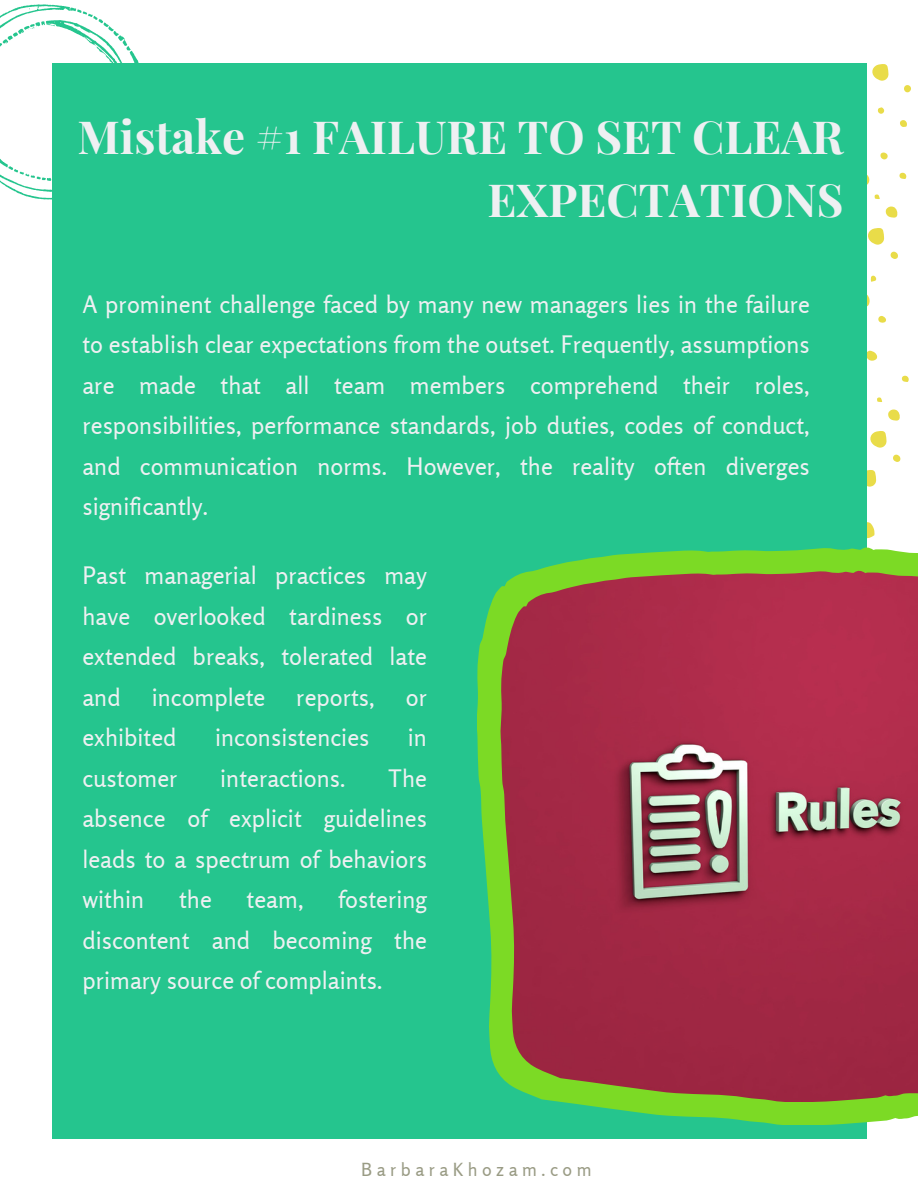
<style>
.page{position:relative;width:918px;height:1188px;background:#fff}
.page>*{position:absolute;margin:0;border:0;box-sizing:border-box;transform-origin:0 0}
.t1{font:700 45.75px/63px "Playfair Display";color:#eef0f2;text-align:right}
.t2{font:24px/40.5px "Rosario";color:#eef0f2;text-align:justify}
.t3{font:18px "Rosario";letter-spacing:.25em;color:#999b84}
</style>
<div class="page">
<svg style="left:866px;top:228px;width:18px;height:17px"></svg>
<svg style="left:872px;top:64px;width:17px;height:17px"></svg>
<svg style="left:866px;top:470px;width:10px;height:17px"></svg>
<svg style="left:866px;top:171px;width:3px;height:16px"></svg>
<svg style="left:866px;top:522px;width:9px;height:17px"></svg>
<svg style="left:866px;top:293px;width:4px;height:15px"></svg>
<svg style="left:886px;top:207px;width:12px;height:11px"></svg>
<svg style="left:866px;top:351px;width:12px;height:10px"></svg>
<svg style="left:891px;top:252px;width:7px;height:7px"></svg>
<svg style="left:904px;top:85px;width:7px;height:7px"></svg>
<svg style="left:899px;top:173px;width:7px;height:6px"></svg>
<svg style="left:878px;top:316px;width:8px;height:7px"></svg>
<svg style="left:880px;top:153px;width:8px;height:6px"></svg>
<svg style="left:878px;top:107px;width:7px;height:7px"></svg>
<svg style="left:900px;top:120px;width:7px;height:7px"></svg>
<svg style="left:871px;top:276px;width:6px;height:6px"></svg>
<svg style="left:874px;top:194px;width:6px;height:5px"></svg>
<svg style="left:870px;top:431px;width:17px;height:17px"></svg>
<svg style="left:888px;top:409px;width:12px;height:12px"></svg>
<svg style="left:893px;top:455px;width:7px;height:7px"></svg>
<svg style="left:902px;top:376px;width:7px;height:6px"></svg>
<svg style="left:877px;top:397px;width:5px;height:5px"></svg>
<div style="left:52px;top:64px;width:814px;height:1075px;background:#25c58e"></div>
<svg style="left:477px;top:547px;width:441px;height:578px;fill:#7cda25"></svg>
<img style="left:500px;top:571px;width:418px;height:531px">
<svg style="left:0;top:4px;width:147px;height:196px"></svg>
<h1 class="t1" style="left:78px;top:103px;width:768px">Mistake #1 FAILURE TO SET CLEAR<br>EXPECTATIONS</h1>
<p class="t2" style="left:82px;top:284px;width:729px">A prominent challenge faced by many new managers lies in the failure to establish clear expectations from the outset. Frequently, assumptions are made that all team members comprehend their roles, responsibilities, performance standards, job duties, codes of conduct, and communication norms. However, the reality often diverges significantly.</p>
<p class="t2" style="left:82px;top:555px;width:346px">Past managerial practices may have overlooked tardiness or extended breaks, tolerated late and</p>
<p class="t2" style="left:152px;top:677px;width:115px">incomplete</p>
<p class="t2" style="left:296px;top:677px;width:80px">reports,</p>
<p class="t2" style="left:406px;top:677px;width:23px">or</p>
<p class="t2" style="left:82px;top:717px;width:96px">exhibited</p>
<p class="t2" style="left:215px;top:717px;width:156px">inconsistencies</p>
<p class="t2" style="left:408px;top:717px;width:21px">in</p>
<p class="t2" style="left:82px;top:758px;width:97px">customer</p>
<p class="t2" style="left:220px;top:758px;width:127px">interactions.</p>
<p class="t2" style="left:82px;top:758px;width:346px;text-indent:306px">The absence of explicit guidelines leads to a spectrum of behaviors within</p>
<p class="t2" style="left:82px;top:879px;width:346px;text-indent:256px">fostering discontent and becoming the primary source of complaints.</p>
<p class="t2" style="left:179px;top:879px;width:34px">the</p>
<p class="t2" style="left:247px;top:879px;width:59px">team,</p>
<p class="t3" style="left:361px;top:1158px;width:232px">BarbaraKhozam.com</p>
</div>
